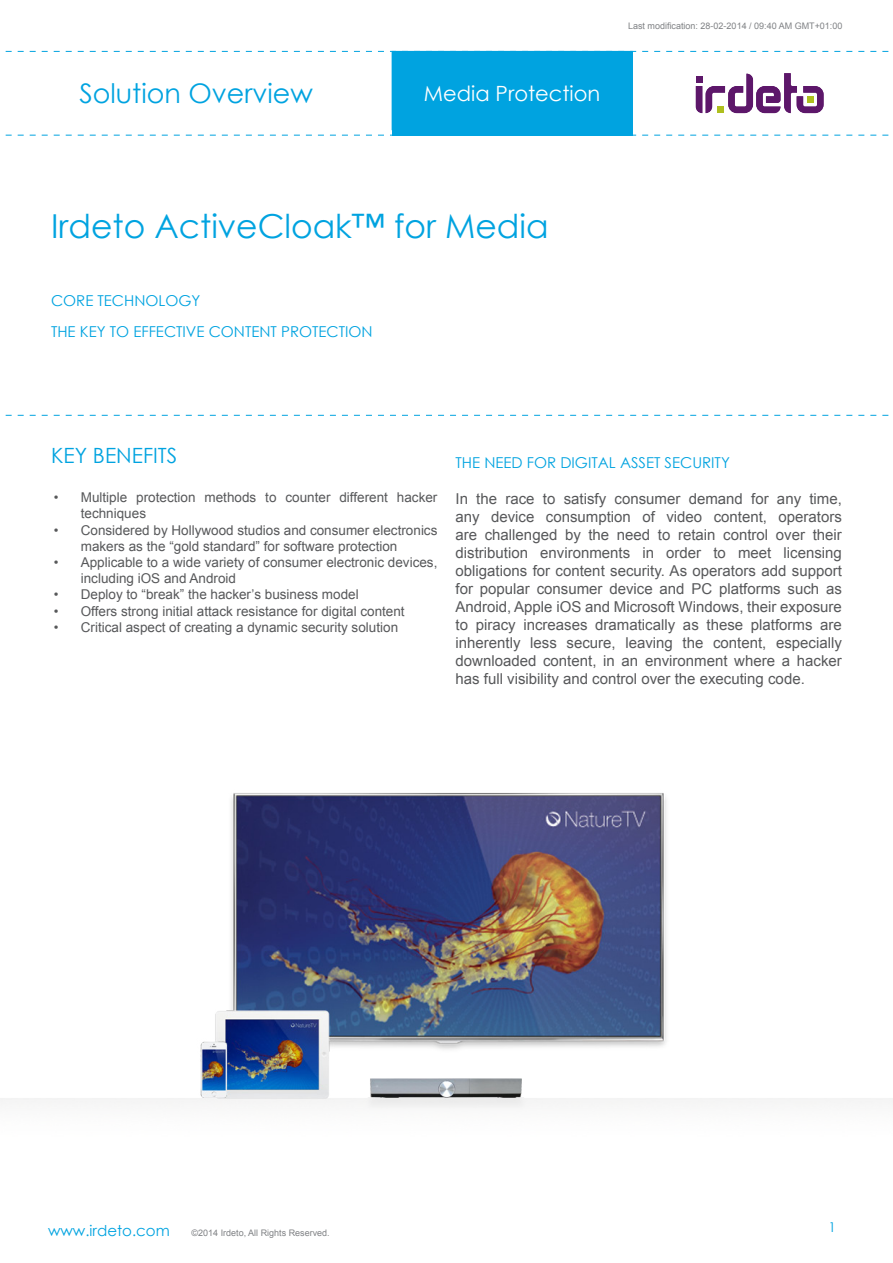
<style>
.page{position:relative;width:893px;height:1263px;background:#fff}
.page>*{position:absolute;margin:0;border:0;box-sizing:border-box;transform-origin:0 0}
.header_1{font:33px "Century Gothic";color:#00a3e0}
.header_1-2{font:27px "Century Gothic";color:#00a3e0}
.header_1-3{font:21px "Century Gothic";color:#fff}
.header_1-4{font:21px "Century Gothic";color:#00a3e0}
.t1{font:15px/18px "Arial";color:#57585a;text-align:justify}
.header_1-5{font:15px "Century Gothic";color:#00a3e0}
.t2{font:13.5px/16.2px "Arial";color:#57585a}
.t3{font:13.5px "Century Gothic";color:#00a3e0}
.t4{font:9px "Arial";color:#808285}
</style>
<div class="page">
<svg style="left:5px;top:51px;width:884px;height:85px"></svg>
<div style="left:807px;top:96px;width:6px;height:7px;background:#aebf1e"></div>
<div style="left:717px;top:106px;width:7px;height:7px;background:#aebf1e"></div>
<img style="left:1px;top:793px;width:892px;height:315px">
<p class="header_1-2" style="left:79px;top:75px;width:235px">Solution Overview</p>
<p class="header_1-3" style="left:424px;top:79px;width:178px">Media Protection</p>
<p class="t4" style="left:628px;top:20px;width:216px">Last modification: 28-02-2014 / 09:40 AM GMT+01:00</p>
<p class="header_1" style="left:51px;top:203px;width:499px">Irdeto ActiveCloak™ for Media</p>
<p class="header_1-5" style="left:51px;top:290px;width:151px">CORE TECHNOLOGY</p>
<p class="header_1-5" style="left:51px;top:322px;width:323px">THE KEY TO EFFECTIVE CONTENT PROTECTION</p>
<p class="header_1-4" style="left:51px;top:441px;width:128px">KEY BENEFITS</p>
<p class="t2" style="left:81px;top:490px;width:358px;text-indent:-27px">• Multiple protection methods to counter different hacker techniques</p>
<p class="t2" style="left:81px;top:522px;width:358px;text-indent:-27px">• Considered by Hollywood studios and consumer electronics makers as the “gold standard” for software protection</p>
<p class="t2" style="left:81px;top:554px;width:358px;text-indent:-27px">• Applicable to a wide variety of consumer electronic devices, including iOS and Android</p>
<p class="t2" style="left:54px;top:587px;width:306px">• Deploy to “break” the hacker’s business model</p>
<p class="t2" style="left:54px;top:603px;width:352px">• Offers strong initial attack resistance for digital content</p>
<p class="t2" style="left:54px;top:619px;width:346px">• Critical aspect of creating a dynamic security solution</p>
<p class="header_1-5" style="left:455px;top:452px;width:276px">THE NEED FOR DIGITAL ASSET SECURITY</p>
<p class="t1" style="left:455px;top:490px;width:388px">In the race to satisfy consumer demand for any time, any device consumption of video content, operators are challenged by the need to retain control over their distribution environments in order to meet licensing obligations for content security. As operators add support for popular consumer device and PC platforms such as Android, Apple iOS and Microsoft Windows, their exposure to piracy increases dramatically as these platforms are inherently less secure, leaving the content, especially downloaded content, in an environment where a hacker has full visibility and control over the executing code.</p>
<p class="header_1-5" style="left:48px;top:1220px;width:123px">www.irdeto.com</p>
<p class="t4" style="left:192px;top:1226px;width:140px">©2014 Irdeto, All Rights Reserved.</p>
<p class="t3" style="left:828px;top:1218px;width:9px">1</p>
</div>
